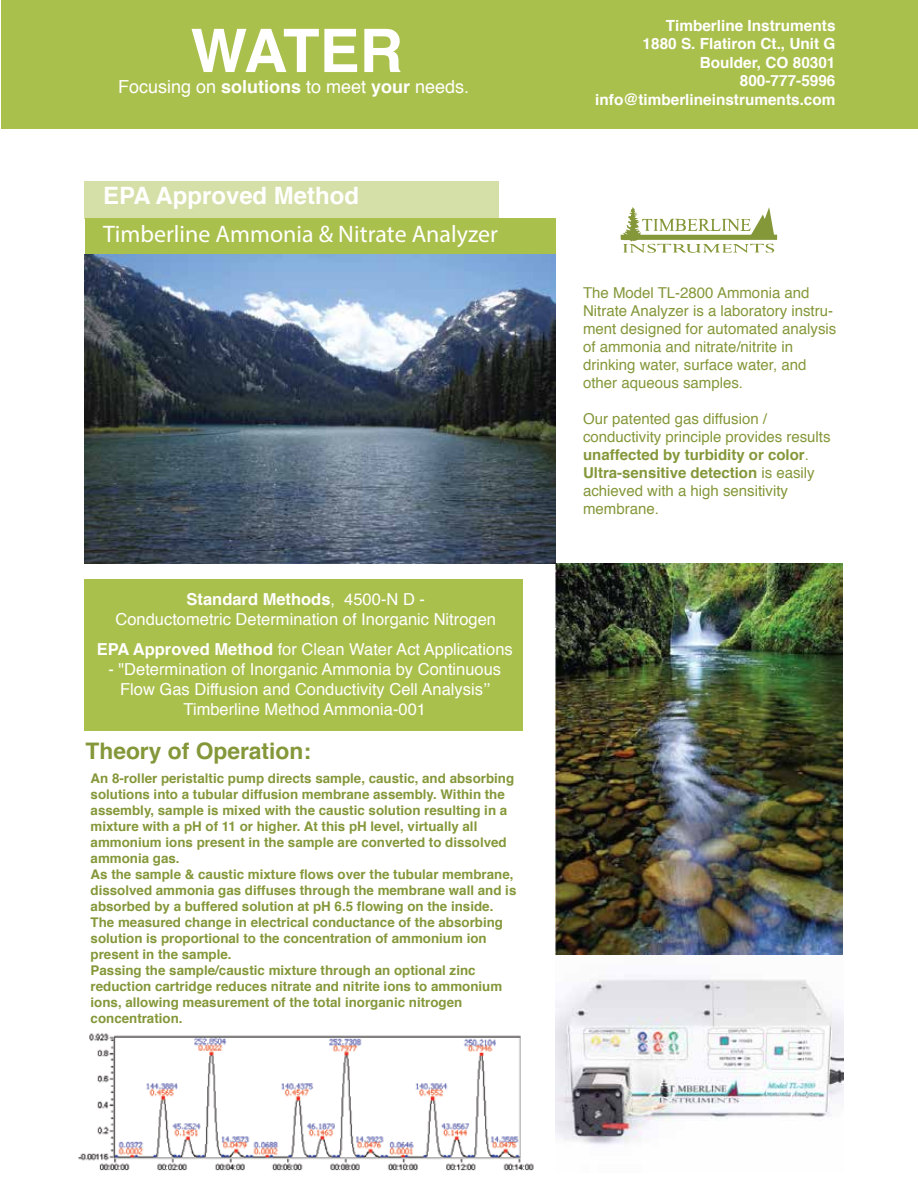
<style>
.page{position:relative;width:918px;height:1188px;background:#fff}
.page>*{position:absolute;margin:0;border:0;box-sizing:border-box;transform-origin:0 0}
.t1{font:700 60px "Helvetica";letter-spacing:-.025em;color:#fff}
.t2{font:24px "Myriad Pro";color:#fff}
.t3{font:700 24px "Helvetica";color:#fff}
.t4{font:700 22.8px "Helvetica";color:#84983a}
.t5{font:18px "Helvetica";color:#fff}
.t6{font:16.5px/19.8px "Helvetica";color:#fff;text-align:center}
.t7{font:700 15.3px/18.5px "Helvetica";color:#fff;text-align:right}
.t8{font:15px/18px "Helvetica";color:#84983a}
.t9{font:700 13.35px/16px "Helvetica";color:#84983a}
.s1{font-weight:700}
</style>
<div class="page">
<div style="left:1px;top:0;width:916px;height:129px;background:#aac04d"></div>
<div style="left:85px;top:181px;width:414px;height:37px;background:#d5e0a8"></div>
<div style="left:85px;top:218px;width:471px;height:37px;background:#aac04d"></div>
<img style="left:556px;top:954px;width:287px;height:191px">
<img style="left:78px;top:1033px;width:456px;height:138px">
<img style="left:555px;top:563px;width:288px;height:391px">
<div style="left:85px;top:579px;width:438px;height:152px;background:#aac04d"></div>
<img style="left:85px;top:255px;width:471px;height:308px">
<svg style="left:621px;top:207px;width:156px;height:46px"></svg>
<h1 class="t1" style="left:191px;top:2px;width:214px">WATER</h1>
<h3 class="t5" style="left:118px;top:73px;width:353px">Focusing on <span class="s1">solutions</span> to meet <span class="s1">your</span> needs.</h3>
<h2 class="t3" style="left:103px;top:176px;width:257px">EPA Approved Method</h2>
<h2 class="t2" style="left:103px;top:219px;width:396px">Timberline Ammonia &amp; Nitrate Analyzer</h2>
<p class="t6" style="left:116px;top:590px;width:382px"><span class="s1">Standard Methods</span>, 4500-N D -<br>Conductometric Determination of Inorganic Nitrogen</p>
<p class="t6" style="left:97px;top:640px;width:418px"><span class="s1">EPA Approved Method</span> for Clean Water Act Applications</p>
<p class="t6" style="left:108px;top:660px;width:394px">- "Determination of Inorganic Ammonia by Continuous<br>Flow Gas Diffusion and Conductivity Cell Analysis’’<br>Timberline Method Ammonia-001</p>
<h3 class="t4" style="left:86px;top:732px;width:227px">Theory of Operation:</h3>
<p class="t9" style="left:91px;top:770px;width:427px">An 8-roller peristaltic pump directs sample, caustic, and absorbing solutions into a tubular diffusion membrane assembly. Within the assembly, sample is mixed with the caustic solution resulting in a mixture with a pH of 11 or higher. At this pH level, virtually all ammonium ions present in the sample are converted to dissolved ammonia gas.<br>As the sample &amp; caustic mixture flows over the tubular membrane, dissolved ammonia gas diffuses through the membrane wall and is absorbed by a buffered solution at pH 6.5 flowing on the inside.<br>The measured change in electrical conductance of the absorbing solution is proportional to the concentration of ammonium ion present in the sample.<br>Passing the sample/caustic mixture through an optional zinc reduction cartridge reduces nitrate and nitrite ions to ammonium ions, allowing measurement of the total inorganic nitrogen concentration.</p>
<p class="t7" style="left:595px;top:17px;width:242px">Timberline Instruments<br>1880 S. Flatiron Ct., Unit G<br>Boulder, CO 80301<br>800-777-5996 info@timberlineinstruments.com</p>
<p class="t8" style="left:583px;top:284px;width:255px">The Model TL-2800 Ammonia and Nitrate Analyzer is a laboratory instru&shy;ment designed for automated analysis of ammonia and nitrate/nitrite in drinking water, surface water, and other aqueous samples.</p>
<p class="t8" style="left:583px;top:410px;width:249px">Our patented gas diffusion / conductivity principle provides results <span class="s1">unaffected by turbidity or color</span>.<br><span class="s1">Ultra-sensitive detection</span> is easily achieved with a high sensitivity membrane.</p>
</div>
